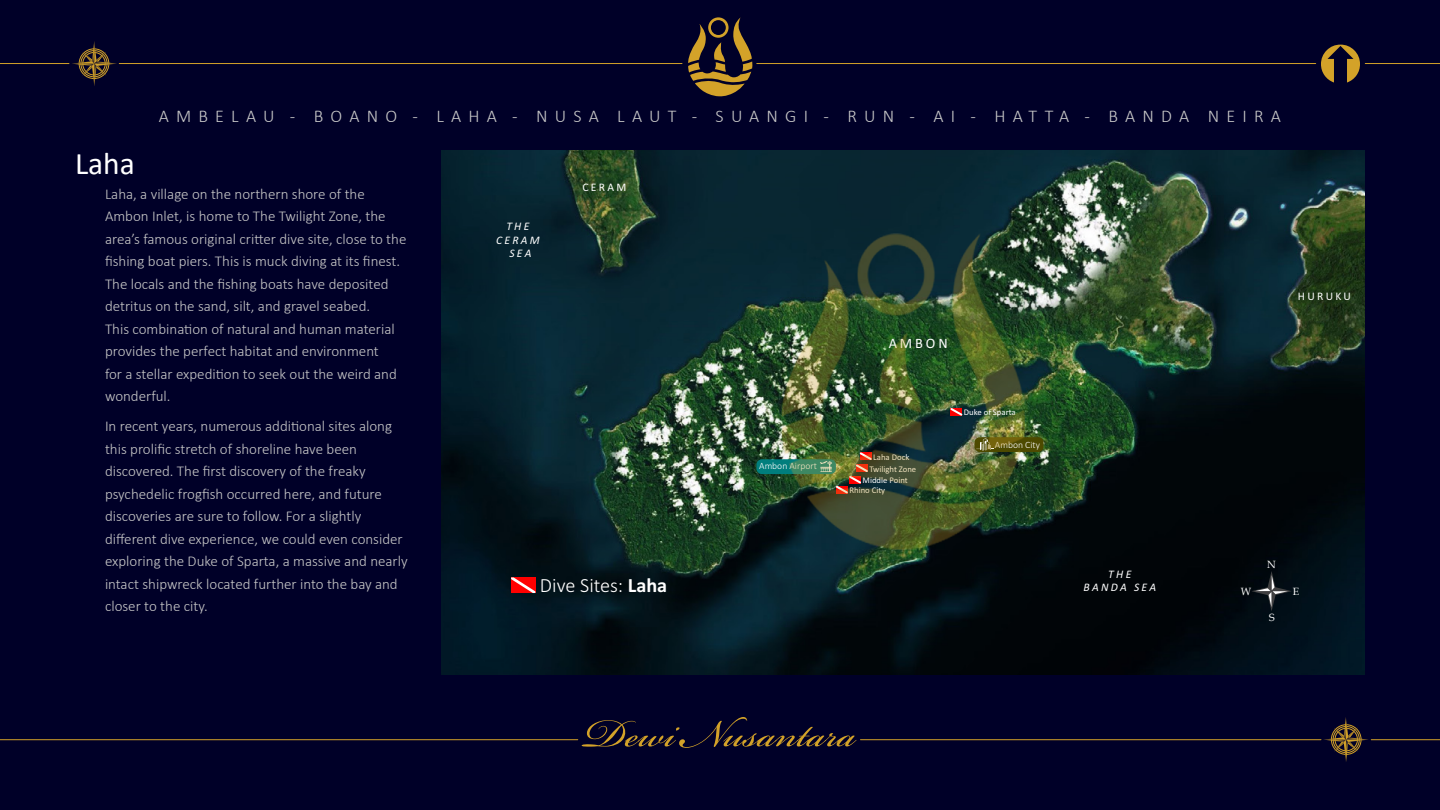
<style>
.page{position:relative;width:1440px;height:810px;background:#000028}
.page>*{position:absolute;margin:0;border:0;box-sizing:border-box;transform-origin:0 0}
.t1{font:61.5px "Bickham Script Pro";color:#d3a229}
.t2{font:31.5px "Calibri";color:#fff}
.t3{font:300 20.25px "Calibri";color:#fff}
.t4{font:300 18px "Calibri";letter-spacing:.4em;color:#c8c8c8}
.t5{font:300 15px/22.5px "Calibri";color:#c8c8c8}
.t6{font:14.48px "Calibri";letter-spacing:.2em;color:#fff}
.t7{font:italic 11.55px/13.5px "Calibri";letter-spacing:.2em;color:#fff;text-align:center}
.t8{font:11.55px "Calibri";letter-spacing:.2em;color:#fff}
.t9{font:10.5px "Book Antiqua";color:#fff}
.t10{font:300 9.68px "Calibri";color:#fff}
.t11{font:8.7px/12.1px "Calibri";color:#fff;text-align:center}
.s1{font-weight:700}
</style>
<div class="page">
<img style="left:441px;top:150px;width:924px;height:525px">
<svg style="left:511px;top:577px;width:24px;height:16px"></svg>
<svg style="left:949px;top:406px;width:15px;height:11px"></svg>
<svg style="left:975px;top:437px;width:68px;height:15px"></svg>
<svg style="left:976px;top:438px;width:18px;height:13px"></svg>
<svg style="left:756px;top:459px;width:80px;height:15px"></svg>
<img style="left:820px;top:451px;width:54px;height:44px">
<svg style="left:1251px;top:571px;width:41px;height:40px;background:#171f24"></svg>
<hr style="left:119px;top:63px;width:563px;height:1px;background:#d3a229">
<hr style="left:0;top:63px;width:69px;height:1px;background:#d3a229">
<svg style="left:72px;top:41px;width:45px;height:45px"></svg>
<svg style="left:688px;top:17px;width:65px;height:80px"></svg>
<hr style="left:0;top:739px;width:578px;height:1px;background:#d3a229">
<hr style="left:1371px;top:739px;width:69px;height:1px;background:#d3a229">
<hr style="left:860px;top:739px;width:461px;height:1px;background:#d3a229">
<svg style="left:1324px;top:717px;width:44px;height:45px"></svg>
<hr style="left:757px;top:63px;width:559px;height:1px;background:#d3a229">
<hr style="left:1365px;top:63px;width:75px;height:1px;background:#d3a229">
<p class="t4" style="left:159px;top:109px;width:1124px">AMBELAU - BOANO - LAHA - NUSA LAUT - SUANGI - RUN - AI - HATTA - BANDA NEIRA</p>
<h2 class="t2" style="left:75px;top:150px;width:61px">Laha</h2>
<p class="t5" style="left:105px;top:184px;width:303px">Laha, a village on the northern shore of the Ambon Inlet, is home to The Twilight Zone, the area’s famous original critter dive site, close to the fishing boat piers. This is muck diving at its finest.<br>The locals and the fishing boats have deposited detritus on the sand, silt, and gravel seabed.<br>This combination of natural and human material provides the perfect habitat and environment<br>for a stellar expedition to seek out the weird and wonderful.</p>
<p class="t5" style="left:105px;top:416px;width:304px">In recent years, numerous additional sites along this prolific stretch of shoreline have been discovered. The first discovery of the freaky psychedelic frogfish occurred here, and future discoveries are sure to follow. For a slightly different dive experience, we could even consider exploring the Duke of Sparta, a massive and nearly intact shipwreck located further into the bay and closer to the city.</p>
<p class="t7" style="left:496px;top:219px;width:45px">THE<br>CERAM<br>SEA</p>
<p class="t8" style="left:582px;top:179px;width:45px">CERAM</p>
<h3 class="t3" style="left:540px;top:572px;width:129px">Dive Sites: <span class="s1">Laha</span></h3>
<p class="t10" style="left:759px;top:460px;width:59px">Ambon Airport</p>
<p class="t6" style="left:889px;top:333px;width:61px">AMBON</p>
<p class="t11" style="left:869px;top:450px;width:48px">Laha Dock<br>Twilight Zone</p>
<p class="t11" style="left:849px;top:475px;width:60px;line-height:10px;text-align:left;text-indent:13px">Middle Point<br>Rhino City</p>
<p class="t11" style="left:964px;top:406px;width:53px">Duke of Sparta</p>
<p class="t10" style="left:995px;top:438px;width:47px">Ambon City</p>
<p class="t7" style="left:1084px;top:567px;width:74px">THE<br>BANDA SEA</p>
<h1 class="t1" style="left:584px;top:689px;width:273px">Dewi Nusantara</h1>
<p class="t8" style="left:1298px;top:288px;width:55px">HURUKU</p>
<p class="t9" style="left:1267px;top:558px;width:10px">N</p>
<p class="t9" style="left:1241px;top:585px;width:12px">W</p>
<p class="t9" style="left:1293px;top:585px;width:8px">E</p>
<p class="t9" style="left:1269px;top:611px;width:7px">S</p>
</div>
